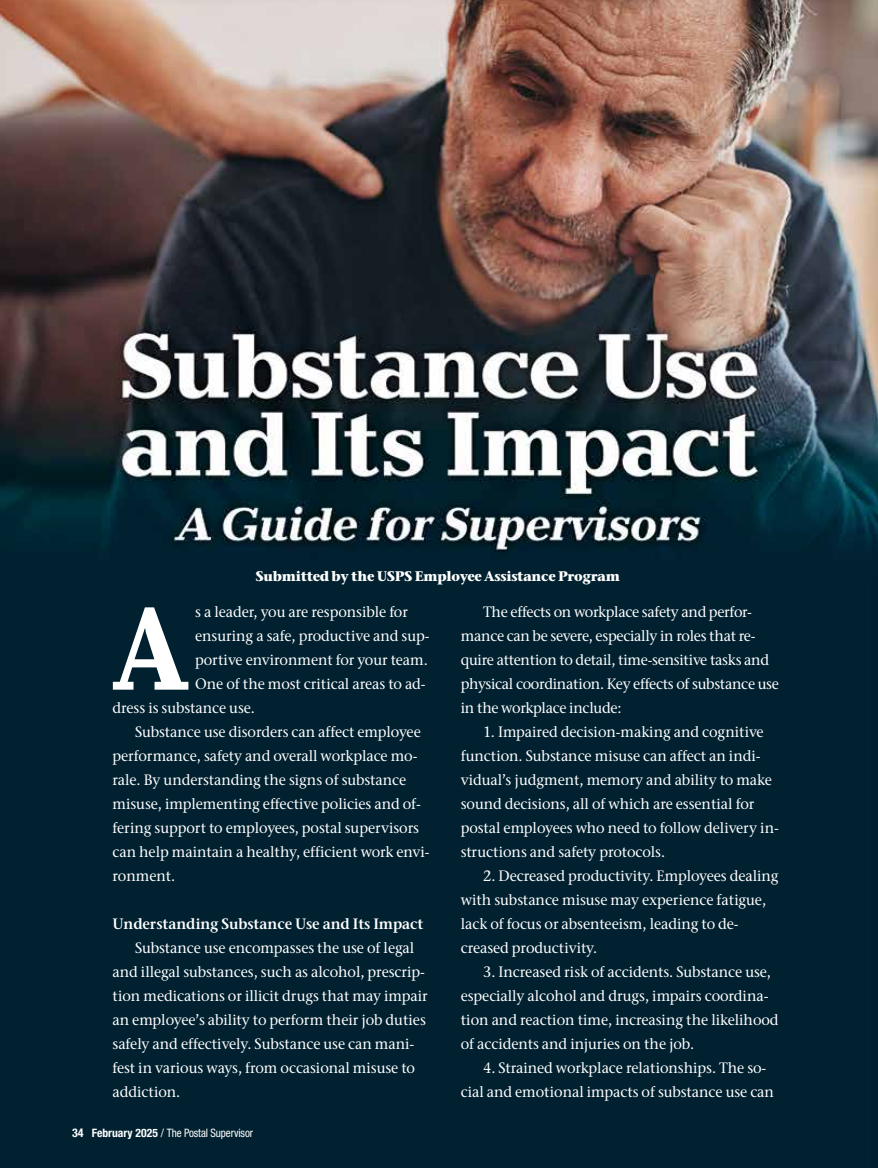
<style>
.page{position:relative;width:878px;height:1168px;background:#fff}
.page>*{position:absolute;margin:0;border:0;box-sizing:border-box;transform-origin:0 0}
.t1{font:800 123px "Baltica";color:#fff;scale:.78 1}
.t2{font:500 15px/24px "Stone Serif ITC Pro";letter-spacing:-.005em;color:#fff;scale:.96 1}
.t3{font:600 15px "Stone Serif ITC Pro";letter-spacing:-.005em;color:#fff;scale:.96 1}
.t4{font:700 13.8px "Stone Serif ITC Pro";letter-spacing:-.02em;color:#fff;scale:.96 1}
.t5{font:condensed 11.7px "Helvetica Neue LT Pro";letter-spacing:-.01em;color:#fff}
.s1{font-weight:700;font-size:12px}
.s2{font-weight:700}
</style>
<div class="page">
<img style="left:0;top:0;width:878px;height:1168px">
<p class="t4" style="left:256px;top:567px;width:381px">Submitted by the USPS Employee Assistance Program</p>
<p class="t2" style="left:195px;top:600px;width:223px">s a leader, you are responsible for</p>
<p class="t2" style="left:195px;top:624px;width:246px">ensuring a safe, productive and sup-</p>
<p class="t2" style="left:195px;top:648px;width:244px">portive environment for your team.</p>
<p class="t2" style="left:195px;top:672px;width:242px">One of the most critical areas to ad-</p>
<p class="t2" style="left:112px;top:696px;width:150px">dress is substance use.</p>
<p class="t2" style="left:135px;top:720px;width:299px">Substance use disorders can affect employee</p>
<p class="t2" style="left:112px;top:744px;width:319px">performance, safety and overall workplace mo-</p>
<p class="t2" style="left:112px;top:768px;width:307px">rale. By understanding the signs of substance</p>
<p class="t2" style="left:112px;top:792px;width:323px">misuse, implementing effective policies and of-</p>
<p class="t2" style="left:112px;top:816px;width:321px">fering support to employees, postal supervisors</p>
<p class="t2" style="left:112px;top:840px;width:332px">can help maintain a healthy, efficient work envi-</p>
<p class="t2" style="left:112px;top:864px;width:67px">ronment.</p>
<p class="t3" style="left:112px;top:914px;width:325px">Understanding Substance Use and Its Impact</p>
<p class="t2" style="left:112px;top:936px;width:330px;text-indent:22px">Substance use encompasses the use of legal and illegal substances, such as alcohol, prescrip&shy;tion medications or illicit drugs that may impair an employee’s ability to perform their job duties safely and effectively. Substance use can mani&shy;fest in various ways, from occasional misuse to addiction.</p>
<h1 class="t1" style="left:116px;top:573px;width:91px">A</h1>
<p class="t5" style="left:72px;top:1126px;width:182px"><span class="s1">34</span> <span class="s2">February 2025</span> / The Postal Supervisor</p>
<p class="t2" style="left:460px;top:600px;width:333px;text-indent:22px">The effects on workplace safety and perfor&shy;mance can be severe, especially in roles that re&shy;quire attention to detail, time-sensitive tasks and physical coordination. Key effects of substance use in the workplace include:</p>
<p class="t2" style="left:460px;top:720px;width:333px;text-indent:22px">1. Impaired decision-making and cognitive function. Substance misuse can affect an indi&shy;vidual’s judgment, memory and ability to make sound decisions, all of which are essential for postal employees who need to follow delivery in&shy;structions and safety protocols.</p>
<p class="t2" style="left:460px;top:864px;width:332px;text-indent:22px">2. Decreased productivity. Employees dealing with substance misuse may experience fatigue, lack of focus or absenteeism, leading to de&shy;creased productivity.</p>
<p class="t2" style="left:460px;top:960px;width:332px;text-indent:22px">3. Increased risk of accidents. Substance use, especially alcohol and drugs, impairs coordina&shy;tion and reaction time, increasing the likelihood of accidents and injuries on the job.</p>
<p class="t2" style="left:460px;top:1056px;width:328px;text-indent:22px">4. Strained workplace relationships. The so&shy;cial and emotional impacts of substance use can</p>
</div>
